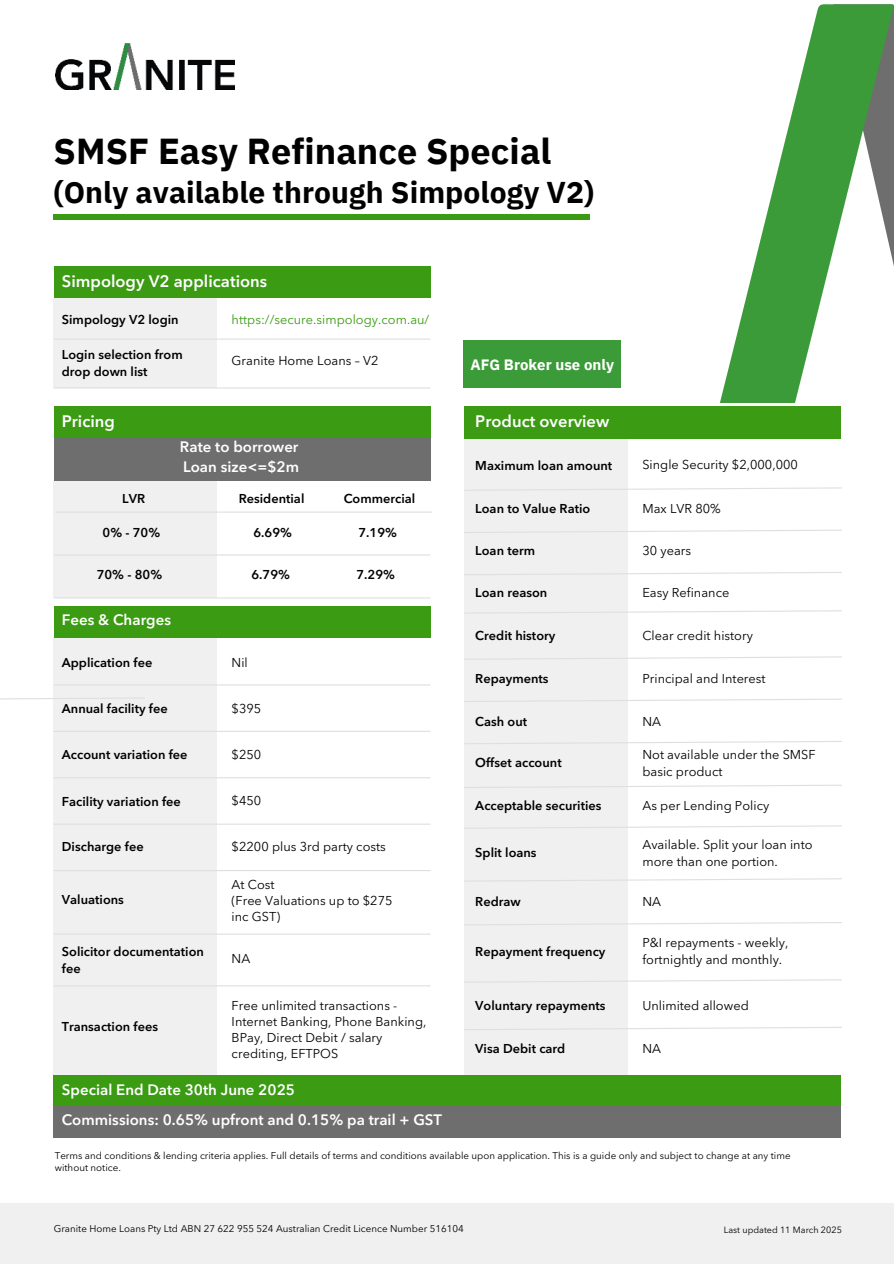
<style>
.page{position:relative;width:894px;height:1264px;background:#fff}
.page>*{position:absolute;margin:0;border:0;box-sizing:border-box;transform-origin:0 0}
.t1{font:700 36px "IBM Plex Sans";color:#000}
.t2{font:700 30px "IBM Plex Sans";color:#000}
.t3{font:600 16.5px "Avenir Next LT Pro";color:#fff}
.t4{font:600 15px/30.3px "Avenir Next LT Pro";color:#fff}
.t5{font:700 15px "IBM Plex Sans";color:#fff}
.t6{font:12.75px/15.9px "Avenir Next LT Pro";color:#000}
.t7{font:600 12.75px/17px "Avenir Next LT Pro";color:#000}
.t8{font:12.75px "Avenir Next LT Pro";color:#3b9b13}
.t9{font:9.75px/12.1px "Avenir Next LT Pro";color:#000}
.t10{font:9px "Avenir Next LT Pro";color:#000}
</style>
<div class="page">
<svg style="left:720px;top:4px;width:173px;height:399px"></svg>
<div style="left:54px;top:298px;width:163px;height:90px;background:#f0f0f0"></div>
<div style="left:54px;top:481px;width:163px;height:117px;background:#f0f0f0"></div>
<div style="left:54px;top:637px;width:163px;height:438px;background:#f0f0f0"></div>
<div style="left:0;top:1203px;width:893px;height:60px;background:#f0f0f0"></div>
<div style="left:464px;top:438px;width:163px;height:636px;background:#f0f0f0"></div>
<svg style="left:465px;top:571px;width:377px;height:5px"></svg>
<svg style="left:465px;top:609px;width:377px;height:5px"></svg>
<svg style="left:465px;top:655px;width:377px;height:5px"></svg>
<svg style="left:464px;top:698px;width:378px;height:4px"></svg>
<svg style="left:465px;top:740px;width:377px;height:5px"></svg>
<svg style="left:0;top:697px;width:142px;height:4px"></svg>
<svg style="left:465px;top:824px;width:377px;height:5px"></svg>
<svg style="left:465px;top:877px;width:377px;height:5px"></svg>
<svg style="left:465px;top:921px;width:377px;height:5px"></svg>
<svg style="left:465px;top:978px;width:377px;height:5px"></svg>
<svg style="left:464px;top:1026px;width:378px;height:4px"></svg>
<svg style="left:464px;top:529px;width:378px;height:4px"></svg>
<svg style="left:465px;top:487px;width:377px;height:4px"></svg>
<div style="left:54px;top:606px;width:376px;height:31px;background:#3b9b13"></div>
<div style="left:54px;top:1075px;width:786px;height:31px;background:#3b9b13"></div>
<div style="left:54px;top:1106px;width:786px;height:31px;background:#6e6e6e"></div>
<div style="left:54px;top:436px;width:376px;height:45px;background:#6e6e6e"></div>
<img style="left:55px;top:43px;width:179px;height:46px">
<div style="left:54px;top:214px;width:535px;height:5px;background:#3b9b13"></div>
<div style="left:464px;top:406px;width:376px;height:32px;background:#3b9b13"></div>
<div style="left:54px;top:267px;width:376px;height:31px;background:#3b9b13"></div>
<div style="left:54px;top:406px;width:376px;height:32px;background:#3b9b13"></div>
<hr style="left:54px;top:338px;width:376px;height:2px;background:#dfdfdf">
<hr style="left:54px;top:387px;width:376px;height:1px;background:#dfdfdf">
<hr style="left:54px;top:554px;width:376px;height:1px;background:#dfdfdf">
<hr style="left:54px;top:597px;width:376px;height:1px;background:#dfdfdf">
<hr style="left:54px;top:684px;width:376px;height:1px;background:#dfdfdf">
<hr style="left:54px;top:730px;width:376px;height:2px;background:#dfdfdf">
<hr style="left:54px;top:777px;width:376px;height:1px;background:#dfdfdf">
<hr style="left:54px;top:823px;width:376px;height:1px;background:#dfdfdf">
<hr style="left:54px;top:870px;width:376px;height:1px;background:#dfdfdf">
<hr style="left:54px;top:933px;width:376px;height:1px;background:#dfdfdf">
<hr style="left:54px;top:985px;width:376px;height:1px;background:#dfdfdf">
<svg style="left:464px;top:784px;width:378px;height:4px"></svg>
<div style="left:463px;top:339px;width:158px;height:48px;background:#3b9b39"></div>
<hr style="left:55px;top:511px;width:377px;height:1px;background:#dfdfdf">
<h1 class="t1" style="left:54px;top:122px;width:499px">SMSF Easy Refinance Special</h1>
<h2 class="t2" style="left:54px;top:168px;width:542px">(Only available through Simpology V2)</h2>
<p class="t3" style="left:62px;top:271px;width:207px">Simpology V2 applications</p>
<p class="t7" style="left:62px;top:311px;width:118px">Simpology V2 login</p>
<p class="t7" style="left:62px;top:345px;width:122px">Login selection from drop down list</p>
<p class="t8" style="left:231px;top:312px;width:199px">https://secure.simpology.com.au/</p>
<p class="t6" style="left:231px;top:352px;width:148px">Granite Home Loans – V2</p>
<p class="t5" style="left:470px;top:352px;width:145px">AFG Broker use only</p>
<p class="t3" style="left:62px;top:411px;width:55px">Pricing</p>
<p class="t3" style="left:475px;top:411px;width:136px">Product overview</p>
<p class="t7" style="left:122px;top:490px;width:24px">LVR</p>
<p class="t7" style="left:102px;top:523px;width:59px">0% - 70%</p>
<p class="t4" style="left:180px;top:436px;width:121px;line-height:20.2px">Rate to borrower<br>Loan size&lt;=$2m</p>
<p class="t7" style="left:239px;top:490px;width:67px">Residential</p>
<p class="t7" style="left:253px;top:523px;width:40px">6.69%</p>
<p class="t7" style="left:343px;top:490px;width:73px">Commercial</p>
<p class="t7" style="left:358px;top:523px;width:40px">7.19%</p>
<p class="t7" style="left:97px;top:566px;width:67px">70% - 80%</p>
<p class="t7" style="left:251px;top:566px;width:40px">6.79%</p>
<p class="t7" style="left:356px;top:566px;width:40px">7.29%</p>
<p class="t4" style="left:62px;top:604px;width:111px">Fees &amp; Charges</p>
<p class="t7" style="left:62px;top:654px;width:92px">Application fee</p>
<p class="t7" style="left:62px;top:699px;width:107px">Annual facility fee</p>
<p class="t7" style="left:62px;top:746px;width:127px">Account variation fee</p>
<p class="t7" style="left:62px;top:792px;width:120px">Facility variation fee</p>
<p class="t7" style="left:62px;top:838px;width:83px">Discharge fee</p>
<p class="t7" style="left:62px;top:890px;width:64px">Valuations</p>
<p class="t7" style="left:62px;top:943px;width:143px">Solicitor documentation fee</p>
<p class="t7" style="left:62px;top:1018px;width:98px">Transaction fees</p>
<p class="t6" style="left:231px;top:654px;width:18px">Nil</p>
<p class="t6" style="left:231px;top:700px;width:31px">$395</p>
<p class="t6" style="left:231px;top:746px;width:31px">$250</p>
<p class="t6" style="left:231px;top:793px;width:31px">$450</p>
<p class="t6" style="left:231px;top:838px;width:156px">$2200 plus 3rd party costs</p>
<p class="t6" style="left:231px;top:876px;width:162px">At Cost<br>(Free Valuations up to $275 inc GST)</p>
<p class="t6" style="left:231px;top:950px;width:20px">NA</p>
<p class="t6" style="left:231px;top:997px;width:196px">Free unlimited transactions -<br>Internet Banking, Phone Banking,<br>BPay, Direct Debit / salary crediting, EFTPOS</p>
<p class="t4" style="left:62px;top:1074px;width:381px">Special End Date 30th June 2025<br>Commissions: 0.65% upfront and 0.15% pa trail + GST</p>
<p class="t7" style="left:475px;top:457px;width:138px">Maximum loan amount</p>
<p class="t7" style="left:475px;top:500px;width:116px">Loan to Value Ratio</p>
<p class="t7" style="left:475px;top:542px;width:61px">Loan term</p>
<p class="t7" style="left:475px;top:583px;width:73px">Loan reason</p>
<p class="t7" style="left:475px;top:627px;width:82px">Credit history</p>
<p class="t7" style="left:475px;top:670px;width:75px">Repayments</p>
<p class="t7" style="left:475px;top:712px;width:53px">Cash out</p>
<p class="t7" style="left:475px;top:754px;width:88px">Offset account</p>
<p class="t7" style="left:475px;top:797px;width:128px">Acceptable securities</p>
<p class="t7" style="left:475px;top:844px;width:63px">Split loans</p>
<p class="t7" style="left:475px;top:892px;width:47px">Redraw</p>
<p class="t7" style="left:475px;top:943px;width:132px">Repayment frequency</p>
<p class="t7" style="left:475px;top:996px;width:132px">Voluntary repayments</p>
<p class="t7" style="left:475px;top:1040px;width:92px">Visa Debit card</p>
<p class="t6" style="left:642px;top:457px;width:157px">Single Security $2,000,000</p>
<p class="t6" style="left:642px;top:501px;width:80px">Max LVR 80%</p>
<p class="t6" style="left:642px;top:543px;width:50px">30 years</p>
<p class="t6" style="left:642px;top:584px;width:88px">Easy Refinance</p>
<p class="t6" style="left:642px;top:627px;width:112px">Clear credit history</p>
<p class="t6" style="left:642px;top:671px;width:125px">Principal and Interest</p>
<p class="t6" style="left:642px;top:713px;width:20px">NA</p>
<p class="t6" style="left:642px;top:746px;width:175px;line-height:17px">Not available under the SMSF basic product</p>
<p class="t6" style="left:642px;top:798px;width:128px">As per Lending Policy</p>
<p class="t6" style="left:642px;top:836px;width:172px;line-height:17px">Available. Split your loan into more than one portion.</p>
<p class="t6" style="left:642px;top:893px;width:20px">NA</p>
<p class="t6" style="left:642px;top:933px;width:147px;line-height:17px">P&amp;I repayments - weekly, fortnightly and monthly.</p>
<p class="t6" style="left:642px;top:997px;width:108px">Unlimited allowed</p>
<p class="t6" style="left:642px;top:1040px;width:20px">NA</p>
<p class="t9" style="left:55px;top:1149px;width:737px">Terms and conditions &amp; lending criteria applies. Full details of terms and conditions available upon application. This is a guide only and subject to change at any time without notice.</p>
<p class="t9" style="left:54px;top:1222px;width:411px">Granite Home Loans Pty Ltd ABN 27 622 955 524 Australian Credit Licence Number 516104</p>
<p class="t10" style="left:723px;top:1223px;width:120px">Last updated 11 March 2025</p>
</div>
